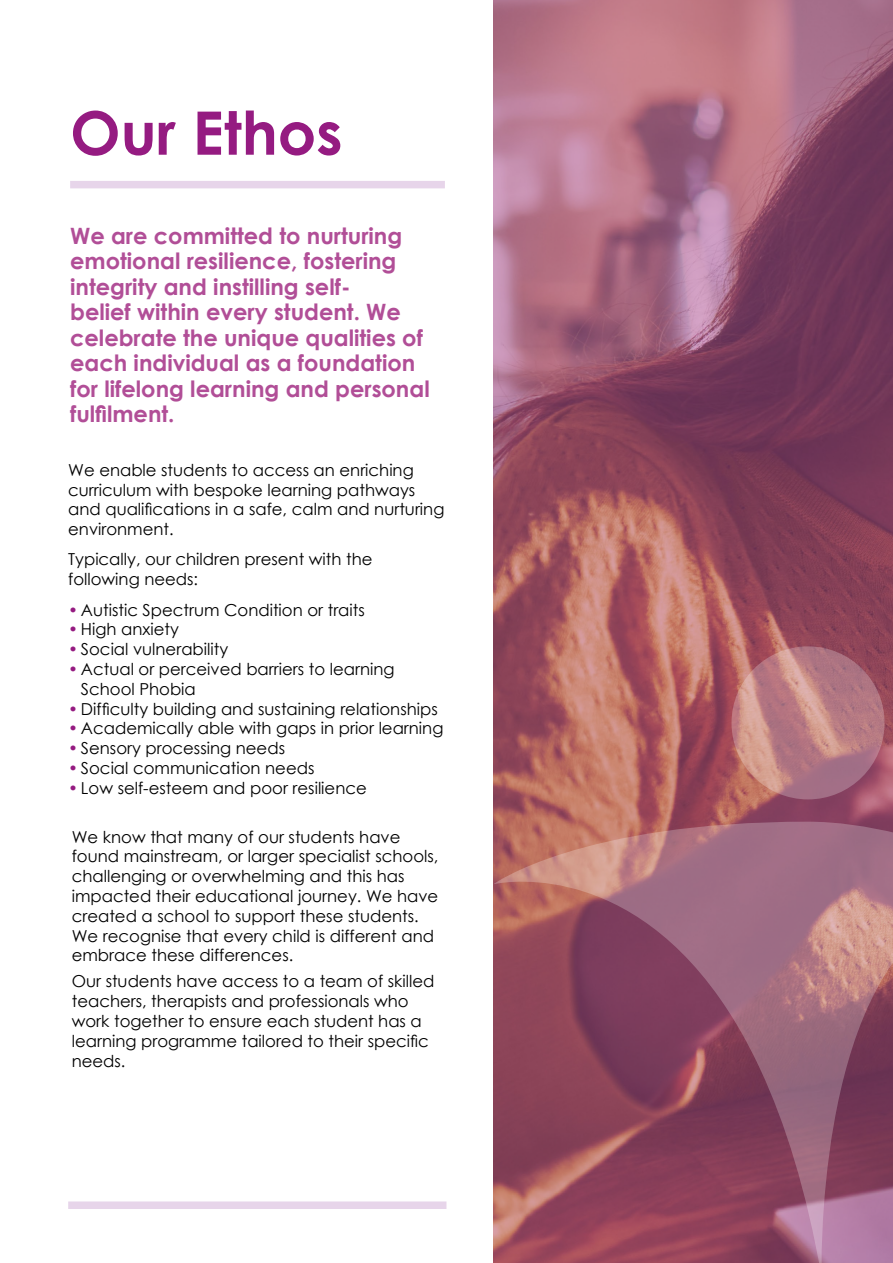
<style>
.page{position:relative;width:893px;height:1263px;background:#fff}
.page>*{position:absolute;margin:0;border:0;box-sizing:border-box;transform-origin:0 0}
.t1{font:700 60px "Century Gothic";color:#951b81}
.t2{font:700 22.5px/25.5px "Century Gothic";color:#b14e97}
.t3{font:16.5px/19.8px "Century Gothic";color:#000}
.s1{color:#951b81}
</style>
<div class="page">
<div style="left:70px;top:181px;width:375px;height:7px;background:#e7d5ea"></div>
<div style="left:68px;top:1201px;width:378px;height:8px;background:#e7d5ea"></div>
<svg style="left:493px;top:0;width:400px;height:822px;background:#9d5b6e"></svg>
<svg style="left:731px;top:646px;width:153px;height:153px;background:#bb8187"></svg>
<svg style="left:493px;top:822px;width:400px;height:441px;background:#97586b"></svg>
<h1 class="t1" style="left:70px;top:87px;width:274px">Our Ethos</h1>
<p class="t2" style="left:70px;top:222px;width:361px">We are committed to nurturing emotional resilience, fostering integrity and instilling self-<br>belief within every student. We celebrate the unique qualities of each individual as a foundation for lifelong learning and personal fulfilment.</p>
<p class="t3" style="left:68px;top:460px;width:378px">We enable students to access an enriching curriculum with bespoke learning pathways and qualifications in a safe, calm and nurturing environment.</p>
<p class="t3" style="left:68px;top:549px;width:306px">Typically, our children present with the following needs:</p>
<p class="t3" style="left:68px;top:599px;width:298px"><span class="s1">•</span> Autistic Spectrum Condition or traits</p>
<p class="t3" style="left:68px;top:619px;width:112px"><span class="s1">•</span> High anxiety</p>
<p class="t3" style="left:68px;top:639px;width:161px"><span class="s1">•</span> Social vulnerability</p>
<p class="t3" style="left:81px;top:659px;width:315px;text-indent:-13px"><span class="s1">•</span> Actual or perceived barriers to learning<br>School Phobia</p>
<p class="t3" style="left:68px;top:698px;width:371px"><span class="s1">•</span> Difficulty building and sustaining relationships</p>
<p class="t3" style="left:68px;top:718px;width:377px"><span class="s1">•</span> Academically able with gaps in prior learning</p>
<p class="t3" style="left:68px;top:738px;width:218px"><span class="s1">•</span> Sensory processing needs</p>
<p class="t3" style="left:68px;top:758px;width:248px"><span class="s1">•</span> Social communication needs</p>
<p class="t3" style="left:68px;top:778px;width:300px"><span class="s1">•</span> Low self-esteem and poor resilience</p>
<p class="t3" style="left:72px;top:826px;width:368px">We know that many of our students have found mainstream, or larger specialist schools, challenging or overwhelming and this has impacted their educational journey. We have created a school to support these students.<br>We recognise that every child is different and embrace these differences.</p>
<p class="t3" style="left:72px;top:971px;width:364px">Our students have access to a team of skilled teachers, therapists and professionals who work together to ensure each student has a learning programme tailored to their specific needs.</p>
</div>
